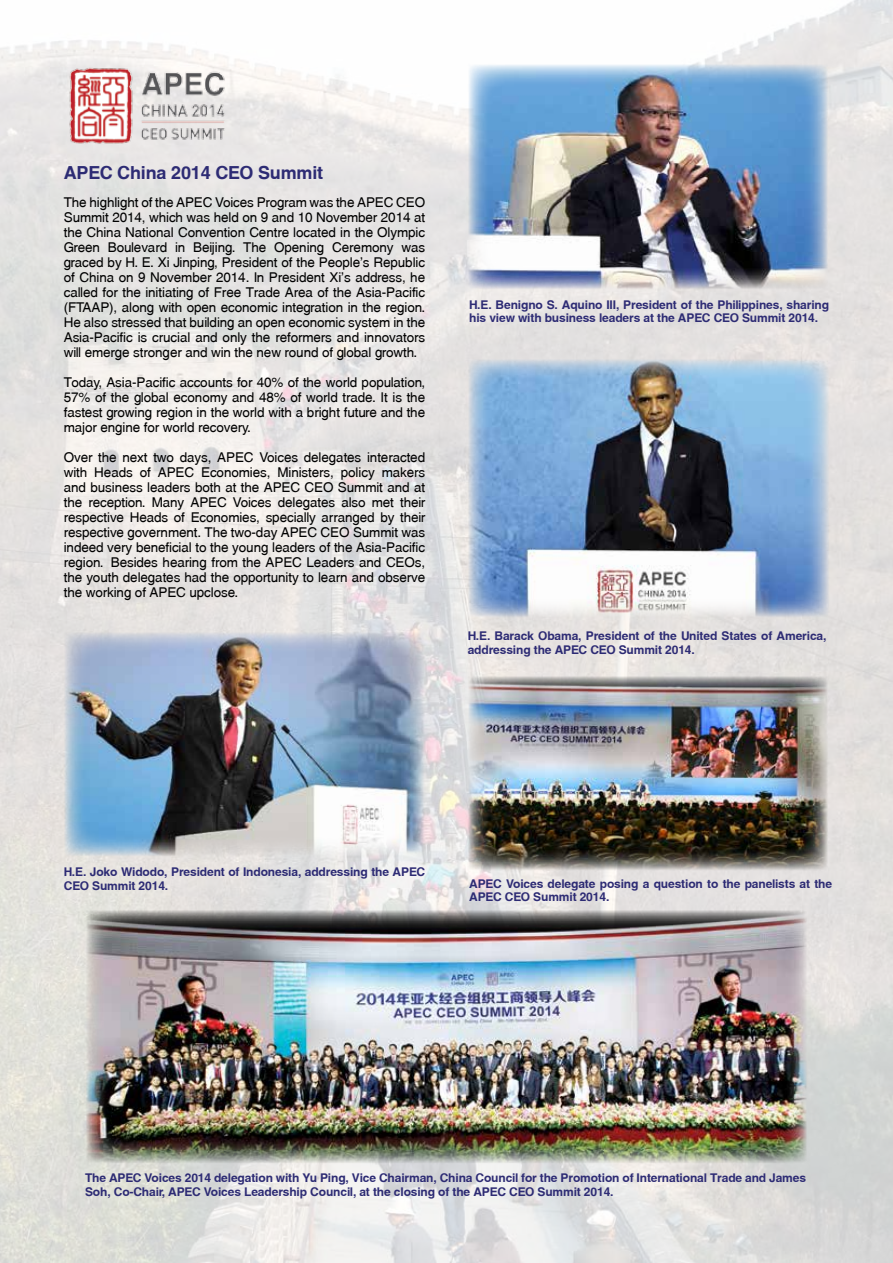
<style>
.page{position:relative;width:893px;height:1263px;background:#fff}
.page>*{position:absolute;margin:0;border:0;box-sizing:border-box;transform-origin:0 0}
.t1{font:700 18px "Swansea";letter-spacing:-.01em;color:#2d2b74}
.t2{font:13.5px/15px "Swansea";letter-spacing:-.01em;color:#000;text-align:justify}
.t3{font:700 12px/13.5px "Swansea";letter-spacing:-.01em;color:#2d2b74}
</style>
<div class="page">
<img style="left:0;top:0;width:893px;height:1263px">
<img style="left:86px;top:910px;width:721px;height:253px">
<img style="left:468px;top:64px;width:360px;height:225px">
<img style="left:64px;top:64px;width:168px;height:83px">
<img style="left:64px;top:631px;width:361px;height:226px">
<img style="left:468px;top:676px;width:360px;height:194px">
<img style="left:468px;top:359px;width:361px;height:259px">
<h1 class="t1" style="left:64px;top:161px;width:261px">APEC China 2014 CEO Summit</h1>
<p class="t2" style="left:64px;top:195px;width:363px">The highlight of the APEC Voices Program was the APEC CEO Summit 2014, which was held on 9 and 10 November 2014 at the China National Convention Centre located in the Olympic Green Boulevard in Beijing. The Opening Ceremony was graced by H. E. Xi Jinping, President of the People’s Republic of China on 9 November 2014. In President Xi’s address, he called for the initiating of Free Trade Area of the Asia-Pacific (FTAAP), along with open economic integration in the region.<br>He also stressed that building an open economic system in the Asia-Pacific is crucial and only the reformers and innovators will emerge stronger and win the new round of global growth.</p>
<p class="t2" style="left:64px;top:375px;width:363px">Today, Asia-Pacific accounts for 40% of the world population, 57% of the global economy and 48% of world trade. It is the fastest growing region in the world with a bright future and the major engine for world recovery.</p>
<p class="t2" style="left:64px;top:450px;width:363px">Over the next two days, APEC Voices delegates interacted with Heads of APEC Economies, Ministers, policy makers and business leaders both at the APEC CEO Summit and at the reception. Many APEC Voices delegates also met their respective Heads of Economies, specially arranged by their respective government. The two-day APEC CEO Summit was indeed very beneficial to the young leaders of the Asia-Pacific region. Besides hearing from the APEC Leaders and CEOs, the youth delegates had the opportunity to learn and observe the working of APEC upclose.</p>
<p class="t3" style="left:469px;top:297px;width:361px">H.E. Benigno S. Aquino III, President of the Philippines, sharing his view with business leaders at the APEC CEO Summit 2014.</p>
<p class="t3" style="left:468px;top:629px;width:360px">H.E. Barack Obama, President of the United States of America, addressing the APEC CEO Summit 2014.</p>
<p class="t3" style="left:64px;top:865px;width:363px">H.E. Joko Widodo, President of Indonesia, addressing the APEC<br>CEO Summit 2014.</p>
<p class="t3" style="left:469px;top:876px;width:364px">APEC Voices delegate posing a question to the panelists at the<br>APEC CEO Summit 2014.</p>
<p class="t3" style="left:85px;top:1171px;width:723px">The APEC Voices 2014 delegation with Yu Ping, Vice Chairman, China Council for the Promotion of International Trade and James<br>Soh, Co-Chair, APEC Voices Leadership Council, at the closing of the APEC CEO Summit 2014.</p>
</div>
